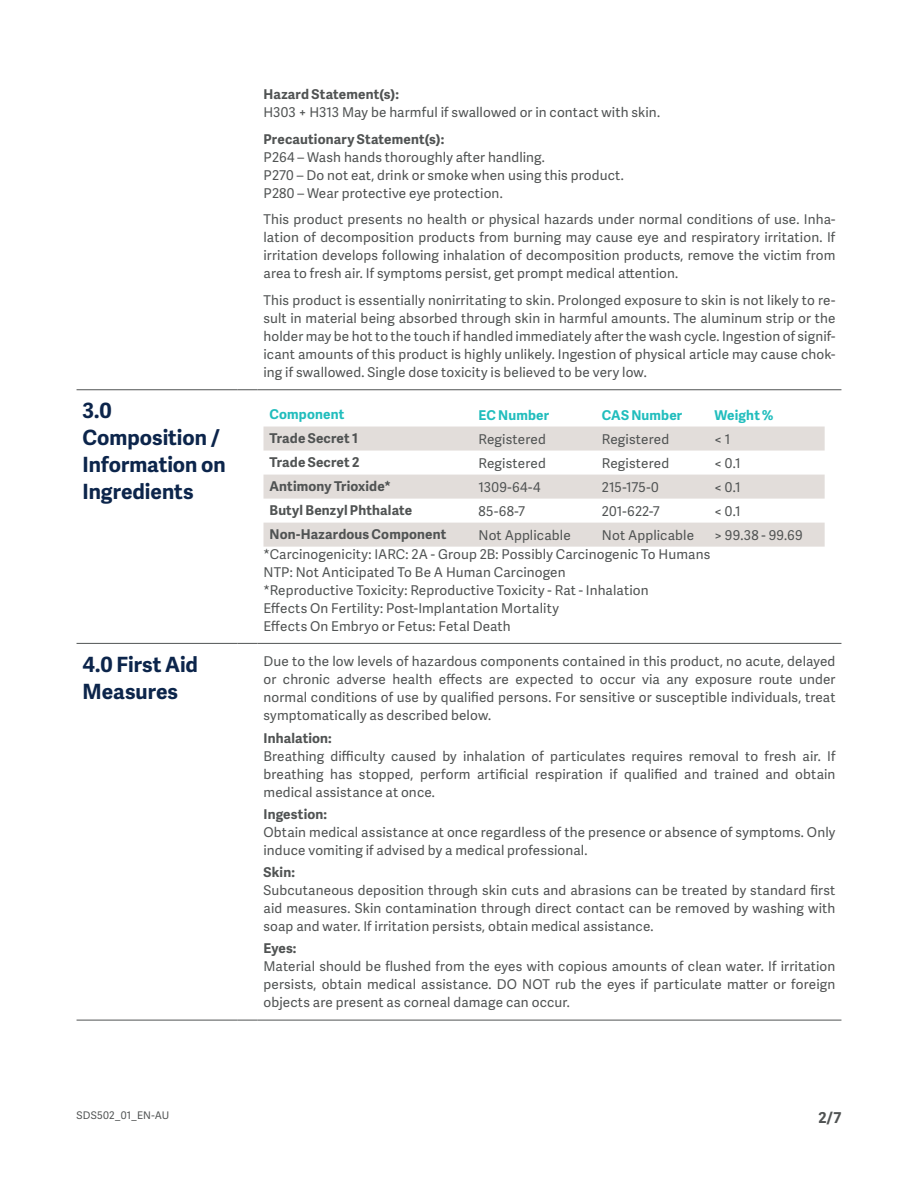
<style>
.page{position:relative;width:918px;height:1188px;background:#fff}
.page>*{position:absolute;margin:0;border:0;box-sizing:border-box;transform-origin:0 0}
.Small_heading_Adelle{font:700 21px/27px "Adelle Sans";color:#0c254b}
.t1{font:700 15px "Adelle Sans";color:#505353}
.Heading_Adelle_Sans{font:13.5px/18px "Adelle Sans";letter-spacing:.01em;color:#505353;text-align:justify}
.Caption_Adelle_Sans{font:13.5px "Adelle Sans";letter-spacing:.01em;color:#505353}
.Caption_Adelle_Sans-2{font:700 13.5px "Adelle Sans";letter-spacing:.015em;color:#505353}
.Heading_Adelle_Sans-2{font:700 13.5px "Adelle Sans";letter-spacing:.01em;color:#505353}
.Caption_Adelle_Sans-3{font:700 13.5px "Adelle Sans";letter-spacing:.01em;color:#21bdbd}
.t2{font:10.5px "Adelle Sans";letter-spacing:.02em;color:#505353}
</style>
<div class="page">
<hr style="left:77px;top:643px;width:161px;height:1px;background:#505353">
<svg style="left:238px;top:643px;width:19px;height:1px"></svg>
<hr style="left:257px;top:643px;width:584px;height:1px;background:#505353">
<hr style="left:77px;top:1020px;width:161px;height:1px;background:#505353">
<svg style="left:238px;top:1020px;width:19px;height:1px"></svg>
<hr style="left:257px;top:1020px;width:584px;height:1px;background:#505353">
<hr style="left:77px;top:389px;width:161px;height:1px;background:#505353">
<svg style="left:238px;top:389px;width:19px;height:1px"></svg>
<hr style="left:257px;top:389px;width:584px;height:1px;background:#505353">
<svg style="left:263px;top:427px;width:562px;height:120px;fill:#e2ddda"></svg>
<p class="Heading_Adelle_Sans-2" style="left:263px;top:85px;width:137px">Hazard Statement(s):</p>
<p class="Heading_Adelle_Sans" style="left:263px;top:103px;width:398px">H303 + H313 May be harmful if swallowed or in contact with skin.</p>
<p class="Heading_Adelle_Sans-2" style="left:263px;top:129px;width:182px">Precautionary Statement(s):</p>
<p class="Heading_Adelle_Sans" style="left:263px;top:148px;width:283px">P264 – Wash hands thoroughly after handling.</p>
<p class="Heading_Adelle_Sans" style="left:263px;top:166px;width:362px">P270 – Do not eat, drink or smoke when using this product.</p>
<p class="Heading_Adelle_Sans" style="left:263px;top:184px;width:241px">P280 – Wear protective eye protection.</p>
<p class="Heading_Adelle_Sans" style="left:263px;top:210px;width:573px">This product presents no health or physical hazards under normal conditions of use. Inha&shy;lation of decomposition products from burning may cause eye and respiratory irritation. If irritation develops following inhalation of decomposition products, remove the victim from area to fresh air. If symptoms persist, get prompt medical attention.</p>
<p class="Heading_Adelle_Sans" style="left:263px;top:291px;width:573px">This product is essentially nonirritating to skin. Prolonged exposure to skin is not likely to re&shy;sult in material being absorbed through skin in harmful amounts. The aluminum strip or the holder may be hot to the touch if handled immediately after the wash cycle. Ingestion of signif&shy;icant amounts of this product is highly unlikely. Ingestion of physical article may cause chok&shy;ing if swallowed. Single dose toxicity is believed to be very low.</p>
<p class="Small_heading_Adelle" style="left:83px;top:397px;width:145px">3.0<br>Composition /<br>Information on<br>Ingredients</p>
<p class="Caption_Adelle_Sans-3" style="left:269px;top:404px;width:76px">Component</p>
<p class="Caption_Adelle_Sans-3" style="left:479px;top:405px;width:72px">EC Number</p>
<p class="Caption_Adelle_Sans-3" style="left:602px;top:405px;width:82px">CAS Number</p>
<p class="Caption_Adelle_Sans-3" style="left:714px;top:405px;width:61px">Weight %</p>
<p class="Caption_Adelle_Sans-2" style="left:269px;top:428px;width:90px">Trade Secret 1</p>
<p class="Caption_Adelle_Sans" style="left:479px;top:429px;width:69px">Registered</p>
<p class="Caption_Adelle_Sans" style="left:602px;top:429px;width:69px">Registered</p>
<p class="Caption_Adelle_Sans" style="left:714px;top:429px;width:18px">&lt; 1</p>
<p class="Caption_Adelle_Sans-2" style="left:269px;top:452px;width:92px">Trade Secret 2</p>
<p class="Caption_Adelle_Sans" style="left:479px;top:453px;width:69px">Registered</p>
<p class="Caption_Adelle_Sans" style="left:602px;top:453px;width:69px">Registered</p>
<p class="Caption_Adelle_Sans" style="left:714px;top:453px;width:28px">&lt; 0.1</p>
<p class="Caption_Adelle_Sans-2" style="left:269px;top:476px;width:123px">Antimony Trioxide*</p>
<p class="Caption_Adelle_Sans" style="left:479px;top:477px;width:63px">1309-64-4</p>
<p class="Caption_Adelle_Sans" style="left:602px;top:477px;width:58px">215-175-0</p>
<p class="Caption_Adelle_Sans" style="left:714px;top:477px;width:28px">&lt; 0.1</p>
<p class="Caption_Adelle_Sans-2" style="left:269px;top:500px;width:144px">Butyl Benzyl Phthalate</p>
<p class="Caption_Adelle_Sans" style="left:479px;top:501px;width:48px">85-68-7</p>
<p class="Caption_Adelle_Sans" style="left:602px;top:501px;width:59px">201-622-7</p>
<p class="Caption_Adelle_Sans" style="left:714px;top:501px;width:28px">&lt; 0.1</p>
<p class="Caption_Adelle_Sans-2" style="left:269px;top:524px;width:179px">Non-Hazardous Component</p>
<p class="Caption_Adelle_Sans" style="left:479px;top:525px;width:94px">Not Applicable</p>
<p class="Caption_Adelle_Sans" style="left:602px;top:525px;width:94px">Not Applicable</p>
<p class="Caption_Adelle_Sans" style="left:714px;top:525px;width:90px">&gt; 99.38 - 99.69</p>
<p class="Heading_Adelle_Sans" style="left:263px;top:544px;width:448px">*Carcinogenicity: IARC: 2A - Group 2B: Possibly Carcinogenic To Humans</p>
<p class="Heading_Adelle_Sans" style="left:263px;top:562px;width:304px">NTP: Not Anticipated To Be A Human Carcinogen</p>
<p class="Heading_Adelle_Sans" style="left:263px;top:580px;width:387px">*Reproductive Toxicity: Reproductive Toxicity - Rat - Inhalation</p>
<p class="Heading_Adelle_Sans" style="left:263px;top:598px;width:297px">Effects On Fertility: Post-Implantation Mortality</p>
<p class="Heading_Adelle_Sans" style="left:263px;top:616px;width:249px">Effects On Embryo or Fetus: Fetal Death</p>
<p class="Small_heading_Adelle" style="left:83px;top:650px;width:117px">4.0 First Aid<br>Measures</p>
<p class="Heading_Adelle_Sans" style="left:263px;top:652px;width:574px">Due to the low levels of hazardous components contained in this product, no acute, delayed or chronic adverse health effects are expected to occur via any exposure route under normal conditions of use by qualified persons. For sensitive or susceptible individuals, treat symptomatically as described below.</p>
<p class="Heading_Adelle_Sans-2" style="left:263px;top:728px;width:70px">Inhalation:</p>
<p class="Heading_Adelle_Sans" style="left:263px;top:746px;width:573px">Breathing difficulty caused by inhalation of particulates requires removal to fresh air. If breathing has stopped, perform artificial respiration if qualified and trained and obtain medical assistance at once.</p>
<p class="Heading_Adelle_Sans-2" style="left:263px;top:804px;width:65px">Ingestion:</p>
<p class="Heading_Adelle_Sans" style="left:263px;top:823px;width:574px">Obtain medical assistance at once regardless of the presence or absence of symptoms. Only induce vomiting if advised by a medical professional.</p>
<p class="Heading_Adelle_Sans-2" style="left:263px;top:862px;width:33px">Skin:</p>
<p class="Heading_Adelle_Sans" style="left:263px;top:881px;width:573px">Subcutaneous deposition through skin cuts and abrasions can be treated by standard first aid measures. Skin contamination through direct contact can be removed by washing with soap and water. If irritation persists, obtain medical assistance.</p>
<p class="Heading_Adelle_Sans-2" style="left:263px;top:939px;width:35px">Eyes:</p>
<p class="Heading_Adelle_Sans" style="left:263px;top:957px;width:573px">Material should be flushed from the eyes with copious amounts of clean water. If irritation persists, obtain medical assistance. DO NOT rub the eyes if particulate matter or foreign objects are present as corneal damage can occur.</p>
<p class="t2" style="left:77px;top:1108px;width:94px">SDS502_01_EN-AU</p>
<p class="t1" style="left:818px;top:1106px;width:25px">2/7</p>
</div>
